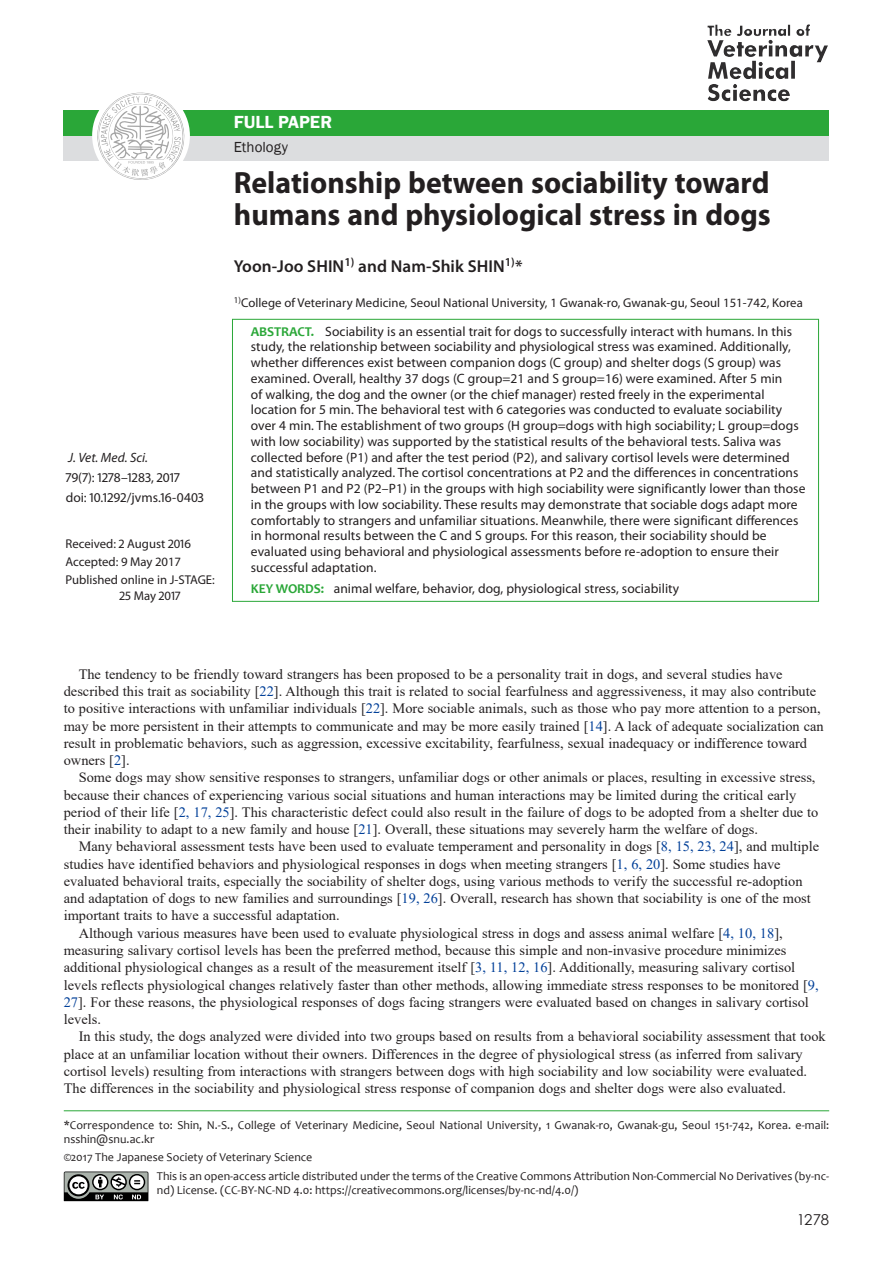
<style>
.page{position:relative;width:893px;height:1263px;background:#fff}
.page>*{position:absolute;margin:0;border:0;box-sizing:border-box;transform-origin:0 0}
.t1{font:700 30.75px/32.2px "Myriad Pro";color:#231f20}
.t2{font:600 18px "Franklin Gothic";color:#fff}
.t3{font:600 17.25px "Myriad Pro";letter-spacing:.005em;color:#231f20}
.t4{font:15px "Franklin Gothic";color:#231f20}
.t5{font:15px "Century Gothic";color:#231f20}
.t6{font:14.25px/17.2px "Times New Roman";color:#231f20}
.t7{font:13.5px/15.8px "Myriad Pro";letter-spacing:.005em;color:#231f20}
.t8{font:italic 13.5px "Myriad Pro";color:#231f20}
.t9{font:12.75px/17.9px "Myriad Pro";letter-spacing:.005em;color:#231f20}
.t10{font:12px/13.5px "Candara";color:#231f20}
.s1{font-family:"Candara";font-weight:700;color:#2aa738}
.s2{color:#003f98}
</style>
<div class="page">
<hr style="left:64px;top:1110px;width:765px;height:1px;background:#2aa738">
<svg style="left:64px;top:1171px;width:84px;height:30px"></svg>
<div style="left:64px;top:136px;width:765px;height:25px;background:#dcdddf"></div>
<div style="left:64px;top:111px;width:765px;height:25px;background:#2aa738"></div>
<div style="left:92px;top:87px;width:98px;height:97px;background:#fff;border-radius:50%"></div>
<svg style="left:94px;top:92px;width:93px;height:88px"></svg>
<img style="left:707px;top:24px;width:106px;height:33px">
<div style="left:232px;top:319px;width:587px;height:283px;border:1px solid #2aa738"></div>
<p class="t8" style="left:68px;top:449px;width:81px">J. Vet. Med. Sci.</p>
<p class="t7" style="left:66px;top:468px;width:140px;line-height:20px">79(7): 1278–1283, 2017 doi: 10.1292/jvms.16-0403</p>
<p class="t9" style="left:66px;top:535px;width:151px">Received: 2 August 2016<br>Accepted: 9 May 2017<br>Published online in J-STAGE:</p>
<p class="t9" style="left:120px;top:586px;width:62px">25 May 2017</p>
<p class="t2" style="left:234px;top:111px;width:100px">FULL PAPER</p>
<p class="t4" style="left:234px;top:138px;width:56px">Ethology</p>
<h1 class="t1" style="left:234px;top:165px;width:538px">Relationship between sociability toward humans and physiological stress in dogs</h1>
<p class="t3" style="left:234px;top:255px;width:290px">Yoon-Joo SHIN<sup>1)</sup> and Nam-Shik SHIN<sup>1)</sup>*</p>
<p class="t9" style="left:234px;top:294px;width:570px"><sup>1)</sup>College of Veterinary Medicine, Seoul National University, 1 Gwanak-ro, Gwanak-gu, Seoul 151-742, Korea</p>
<p class="t7" style="left:251px;top:323px;width:556px"><span class="s1">ABSTRACT.</span> Sociability is an essential trait for dogs to successfully interact with humans. In this study, the relationship between sociability and physiological stress was examined. Additionally, whether differences exist between companion dogs (C group) and shelter dogs (S group) was examined. Overall, healthy 37 dogs (C group=21 and S group=16) were examined. After 5 min<br>of walking, the dog and the owner (or the chief manager) rested freely in the experimental location for 5 min. The behavioral test with 6 categories was conducted to evaluate sociability over 4 min. The establishment of two groups (H group=dogs with high sociability; L group=dogs with low sociability) was supported by the statistical results of the behavioral tests. Saliva was collected before (P1) and after the test period (P2), and salivary cortisol levels were determined and statistically analyzed. The cortisol concentrations at P2 and the differences in concentrations between P1 and P2 (P2–P1) in the groups with high sociability were significantly lower than those in the groups with low sociability. These results may demonstrate that sociable dogs adapt more comfortably to strangers and unfamiliar situations. Meanwhile, there were significant differences in hormonal results between the C and S groups. For this reason, their sociability should be evaluated using behavioral and physiological assessments before re-adoption to ensure their successful adaptation.</p>
<p class="t7" style="left:251px;top:580px;width:430px"><span class="s1">KEY WORDS:</span> animal welfare, behavior, dog, physiological stress, sociability</p>
<p class="t6" style="left:64px;top:665px;width:761px;text-indent:15px">The tendency to be friendly toward strangers has been proposed to be a personality trait in dogs, and several studies have described this trait as sociability [<span class="s2">22</span>]. Although this trait is related to social fearfulness and aggressiveness, it may also contribute to positive interactions with unfamiliar individuals [<span class="s2">22</span>]. More sociable animals, such as those who pay more attention to a person, may be more persistent in their attempts to communicate and may be more easily trained [<span class="s2">14</span>]. A lack of adequate socialization can result in problematic behaviors, such as aggression, excessive excitability, fearfulness, sexual inadequacy or indifference toward owners [<span class="s2">2</span>].</p>
<p class="t6" style="left:64px;top:768px;width:756px;text-indent:15px">Some dogs may show sensitive responses to strangers, unfamiliar dogs or other animals or places, resulting in excessive stress, because their chances of experiencing various social situations and human interactions may be limited during the critical early period of their life [<span class="s2">2, 17, 25</span>]. This characteristic defect could also result in the failure of dogs to be adopted from a shelter due to their inability to adapt to a new family and house [<span class="s2">21</span>]. Overall, these situations may severely harm the welfare of dogs.</p>
<p class="t6" style="left:79px;top:837px;width:742px">Many behavioral assessment tests have been used to evaluate temperament and personality in dogs [<span class="s2">8, 15, 23, 24</span>], and multiple</p>
<p class="t6" style="left:64px;top:855px;width:718px">studies have identified behaviors and physiological responses in dogs when meeting strangers [<span class="s2">1, 6, 20</span>]. Some studies have</p>
<p class="t6" style="left:64px;top:872px;width:740px">evaluated behavioral traits, especially the sociability of shelter dogs, using various methods to verify the successful re-adoption</p>
<p class="t6" style="left:64px;top:889px;width:749px">and adaptation of dogs to new families and surroundings [<span class="s2">19, 26</span>]. Overall, research has shown that sociability is one of the most</p>
<p class="t6" style="left:64px;top:906px;width:277px">important traits to have a successful adaptation.</p>
<p class="t6" style="left:79px;top:924px;width:705px">Although various measures have been used to evaluate physiological stress in dogs and assess animal welfare [<span class="s2">4, 10, 18</span>],</p>
<p class="t6" style="left:64px;top:941px;width:724px">measuring salivary cortisol levels has been the preferred method, because this simple and non-invasive procedure minimizes</p>
<p class="t6" style="left:64px;top:958px;width:733px">additional physiological changes as a result of the measurement itself [<span class="s2">3, 11, 12, 16</span>]. Additionally, measuring salivary cortisol</p>
<p class="t6" style="left:64px;top:976px;width:756px">levels reflects physiological changes relatively faster than other methods, allowing immediate stress responses to be monitored [<span class="s2">9,</span></p>
<p class="t6" style="left:64px;top:993px;width:747px"><span class="s2">27</span>]. For these reasons, the physiological responses of dogs facing strangers were evaluated based on changes in salivary cortisol</p>
<p class="t6" style="left:64px;top:1010px;width:39px">levels.</p>
<p class="t6" style="left:79px;top:1027px;width:748px">In this study, the dogs analyzed were divided into two groups based on results from a behavioral sociability assessment that took</p>
<p class="t6" style="left:64px;top:1045px;width:740px">place at an unfamiliar location without their owners. Differences in the degree of physiological stress (as inferred from salivary</p>
<p class="t6" style="left:64px;top:1062px;width:745px">cortisol levels) resulting from interactions with strangers between dogs with high sociability and low sociability were evaluated.</p>
<p class="t6" style="left:64px;top:1079px;width:724px">The differences in the sociability and physiological stress response of companion dogs and shelter dogs were also evaluated.</p>
<p class="t10" style="left:64px;top:1118px;width:767px">*Correspondence to: Shin, N.-S., College of Veterinary Medicine, Seoul National University, 1 Gwanak-ro, Gwanak-gu, Seoul 151-742, Korea. e-mail: nsshin@snu.ac.kr</p>
<p class="t10" style="left:157px;top:1146px;width:674px;line-height:19.8px;text-indent:-93px">©2017 The Japanese Society of Veterinary Science<br>This is an open-access article distributed under the terms of the Creative Commons Attribution Non-Commercial No Derivatives (by-nc-</p>
<p class="t10" style="left:157px;top:1183px;width:423px">nd) License. (CC-BY-NC-ND 4.0: https://creativecommons.org/licenses/by-nc-nd/4.0/)</p>
<p class="t5" style="left:797px;top:1209px;width:34px">1278</p>
</div>
